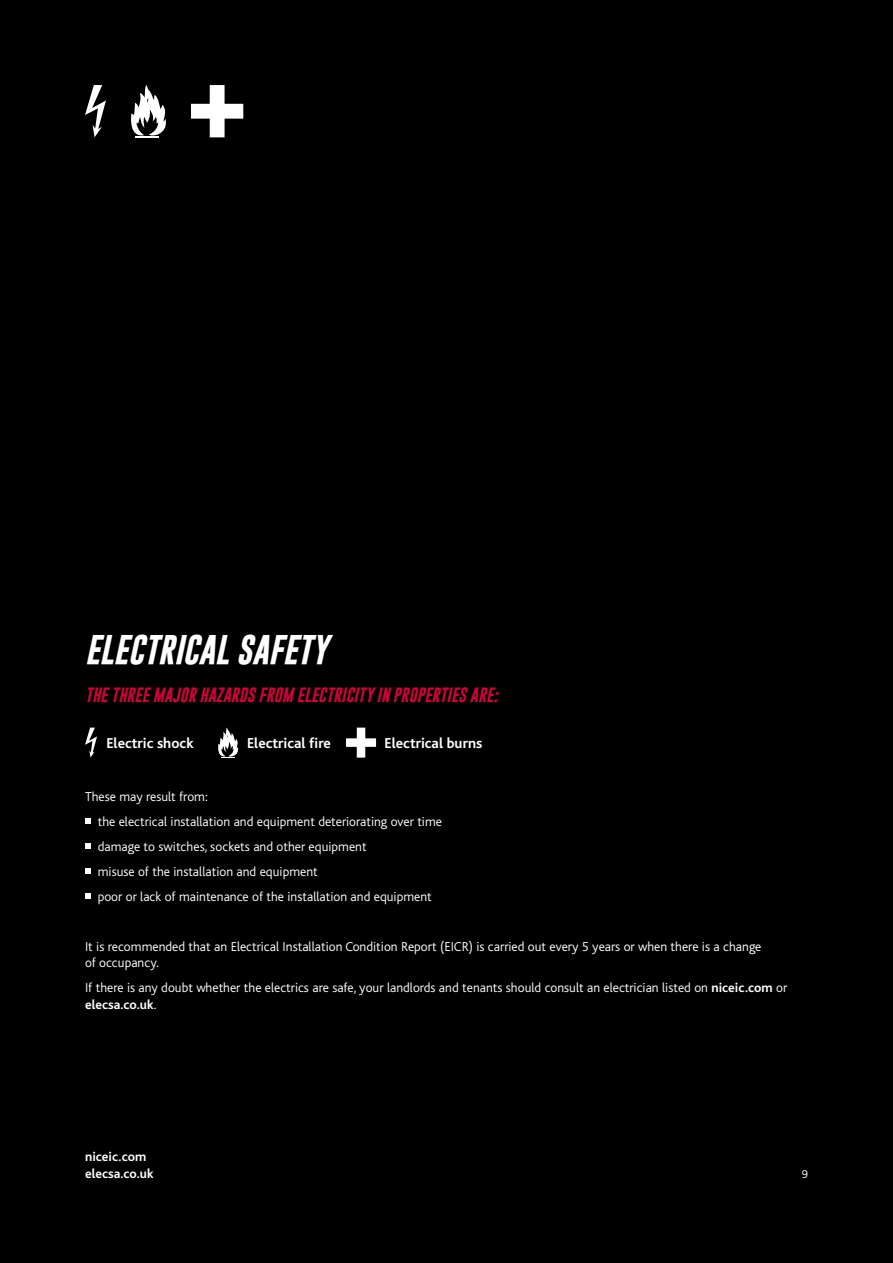
<style>
.page{position:relative;width:893px;height:1263px;background:#000}
.page>*{position:absolute;margin:0;border:0;box-sizing:border-box;transform-origin:0 0}
.t1{font:italic 700 30px "Gobold";color:#fff}
.t2{font:italic 700 15px "Gobold";color:#c50637}
.t3{font:700 15px "Bliss";color:#fff}
.t4{font:300 13.5px/25px "Bliss";color:#fff}
.t5{font:700 13.5px/16.5px "Bliss";color:#fff}
.t6{font:300 12px "Bliss";color:#fff}
.s1{font-weight:700}
</style>
<div class="page">
<svg style="left:85px;top:819px;width:5px;height:5px"></svg>
<svg style="left:85px;top:844px;width:5px;height:5px"></svg>
<svg style="left:85px;top:869px;width:5px;height:5px"></svg>
<svg style="left:85px;top:894px;width:5px;height:5px"></svg>
<svg style="left:85px;top:85px;width:21px;height:52px"></svg>
<svg style="left:85px;top:728px;width:12px;height:30px"></svg>
<svg style="left:131px;top:85px;width:35px;height:53px"></svg>
<svg style="left:218px;top:728px;width:21px;height:30px"></svg>
<svg style="left:191px;top:85px;width:52px;height:52px"></svg>
<svg style="left:346px;top:728px;width:30px;height:30px"></svg>
<h1 class="t1" style="left:85px;top:630px;width:244px">ELECTRICAL SAFETY</h1>
<p class="t2" style="left:85px;top:685px;width:414px">THE THREE MAJOR HAZARDS FROM ELECTRICITY IN PROPERTIES ARE:</p>
<p class="t3" style="left:106px;top:736px;width:89px">Electric shock</p>
<p class="t3" style="left:247px;top:736px;width:85px">Electrical fire</p>
<p class="t3" style="left:385px;top:736px;width:99px">Electrical burns</p>
<p class="t4" style="left:98px;top:784px;width:346px;text-indent:-13px">These may result from:<br>the electrical installation and equipment deteriorating over time damage to switches, sockets and other equipment<br>misuse of the installation and equipment<br>poor or lack of maintenance of the installation and equipment</p>
<p class="t4" style="left:85px;top:938px;width:678px;line-height:16.5px">It is recommended that an Electrical Installation Condition Report (EICR) is carried out every 5 years or when there is a change of occupancy.</p>
<p class="t4" style="left:85px;top:980px;width:704px;line-height:16.5px">If there is any doubt whether the electrics are safe, your landlords and tenants should consult an electrician listed on <span class="s1">niceic.com</span> or <span class="s1">elecsa.co.uk</span>.</p>
<p class="t5" style="left:85px;top:1149px;width:70px">niceic.com elecsa.co.uk</p>
<p class="t6" style="left:802px;top:1168px;width:8px">9</p>
</div>
